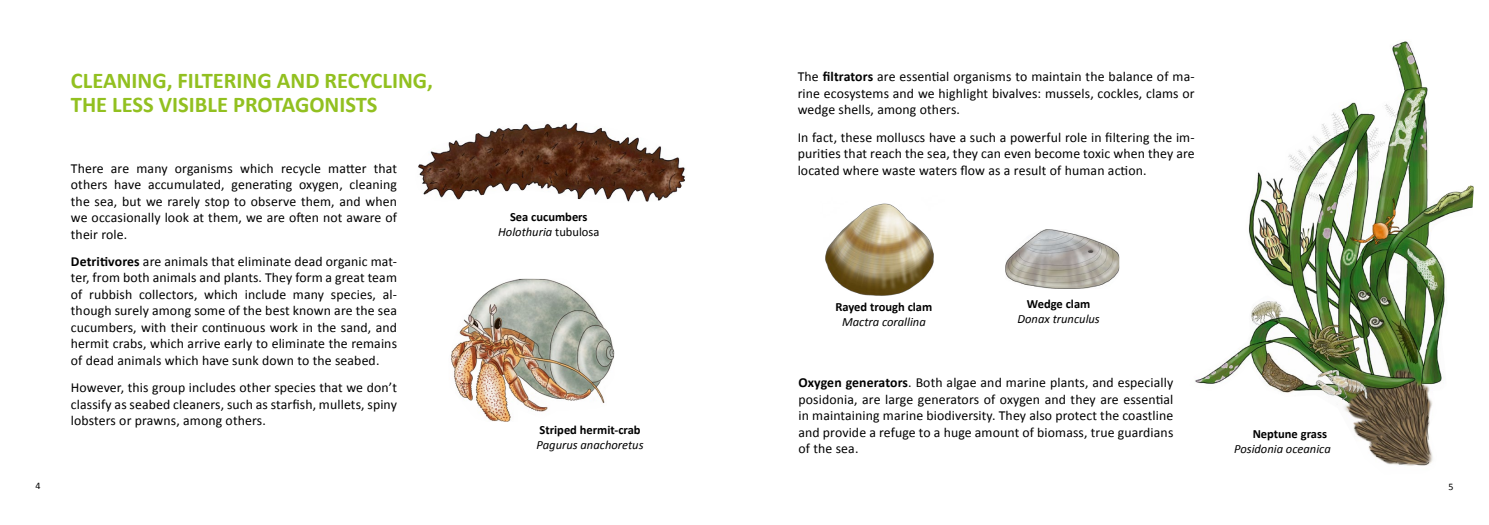
<style>
.page{position:relative;width:1489px;height:525px;background:#fff}
.page>*{position:absolute;margin:0;border:0;box-sizing:border-box;transform-origin:0 0}
.t1{font:700 22.5px/23.8px "Calibri";color:#92c020}
.t2{font:13.75px/16.5px "Calibri";letter-spacing:.01em;color:#000;text-align:justify}
.t3{font:700 12.5px/15px "Calibri";color:#000;text-align:center}
.t4{font:italic 12.5px "Calibri";color:#000}
.t5{font:10px "Calibri";color:#000}
.s1{font-weight:700}
.s2{font-weight:400;font-style:italic}
.s3{font-weight:400}
</style>
<div class="page">
<img style="left:451px;top:278px;width:163px;height:143px">
<img style="left:418px;top:122px;width:267px;height:80px">
<img style="left:1195px;top:41px;width:278px;height:425px">
<img style="left:1005px;top:229px;width:114px;height:60px">
<img style="left:825px;top:203px;width:109px;height:93px">
<h1 class="t1" style="left:71px;top:68px;width:363px">CLEANING, FILTERING AND RECYCLING,<br>THE LESS VISIBLE PROTAGONISTS</h1>
<p class="t2" style="left:71px;top:159px;width:327px">There are many organisms which recycle matter that others have accumulated, generating oxygen, cleaning the sea, but we rarely stop to observe them, and when we occasionally look at them, we are often not aware of their role.</p>
<p class="t2" style="left:71px;top:252px;width:327px"><span class="s1">Detritivores</span> are animals that eliminate dead organic mat&shy;ter, from both animals and plants. They form a great team of rubbish collectors, which include many species, al&shy;though surely among some of the best known are the sea cucumbers, with their continuous work in the sand, and hermit crabs, which arrive early to eliminate the remains of dead animals which have sunk down to the seabed.</p>
<p class="t2" style="left:71px;top:378px;width:327px">However, this group includes other species that we don’t classify as seabed cleaners, such as starfish, mullets, spiny lobsters or prawns, among others.</p>
<p class="t3" style="left:498px;top:208px;width:103px">Sea cucumbers<br><span class="s2">Holothuria</span> <span class="s3">tubulosa</span></p>
<p class="t3" style="left:539px;top:422px;width:103px">Striped hermit-crab</p>
<p class="t4" style="left:536px;top:437px;width:108px">Pagurus anachoretus</p>
<p class="t2" style="left:797px;top:68px;width:398px">The <span class="s1">filtrators</span> are essential organisms to maintain the balance of ma&shy;rine ecosystems and we highlight bivalves: mussels, cockles, clams or wedge shells, among others.</p>
<p class="t2" style="left:797px;top:128px;width:398px">In fact, these molluscs have a such a powerful role in filtering the im&shy;purities that reach the sea, they can even become toxic when they are located where waste waters flow as a result of human action.</p>
<p class="t3" style="left:835px;top:298px;width:98px">Rayed trough clam</p>
<p class="t4" style="left:842px;top:314px;width:85px">Mactra corallina</p>
<p class="t3" style="left:1026px;top:296px;width:65px">Wedge clam</p>
<p class="t4" style="left:1017px;top:311px;width:84px">Donax trunculus</p>
<p class="t2" style="left:798px;top:373px;width:376px"><span class="s1">Oxygen generators</span>. Both algae and marine plants, and especially posidonia, are large generators of oxygen and they are essential in maintaining marine biodiversity. They also protect the coastline and provide a refuge to a huge amount of biomass, true guardians of the sea.</p>
<p class="t3" style="left:1252px;top:425px;width:76px">Neptune grass</p>
<p class="t4" style="left:1234px;top:440px;width:98px">Posidonia oceanica</p>
<p class="t5" style="left:35px;top:479px;width:7px">4</p>
<p class="t5" style="left:1448px;top:480px;width:7px">5</p>
</div>
